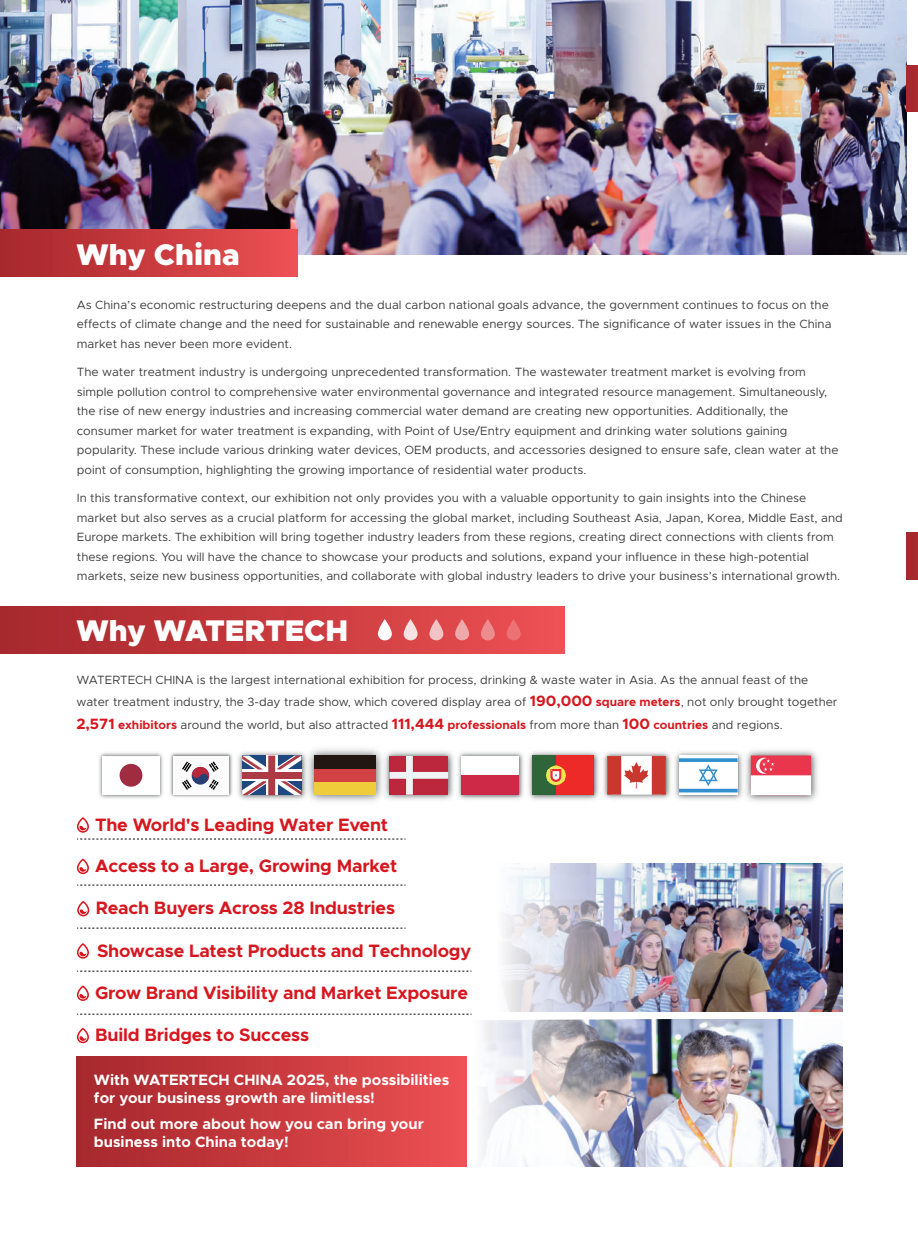
<style>
.page{position:relative;width:918px;height:1238px;background:#fff}
.page>*{position:absolute;margin:0;border:0;box-sizing:border-box;transform-origin:0 0}
.t1{font:900 30px "Metropolis";color:#fff}
.t2{font:700 18px "Metropolis";letter-spacing:-.01em;color:#d7171f}
.t3{font:700 15px/18px "Metropolis";color:#fff}
.t4{font:12px/19.5px "Metropolis";color:#3e3e3f}
.s1{font-weight:700;font-size:15px;color:#d7171f}
.s2{font-weight:700;color:#d7171f}
</style>
<div class="page">
<img style="left:0;top:0;width:906px;height:254px">
<div style="left:906px;top:65px;width:11px;height:47px;background:#a7292e"></div>
<div style="left:906px;top:532px;width:11px;height:47px;background:#a7292e"></div>
<div style="left:0;top:606px;width:564px;height:47px;background:linear-gradient(to right,#a5272b,#ed5054)"></div>
<svg style="left:378px;top:619px;width:14px;height:21px"></svg>
<svg style="left:403px;top:619px;width:14px;height:21px"></svg>
<svg style="left:429px;top:619px;width:14px;height:21px"></svg>
<svg style="left:455px;top:619px;width:14px;height:21px"></svg>
<svg style="left:481px;top:619px;width:13px;height:21px"></svg>
<svg style="left:506px;top:619px;width:14px;height:21px"></svg>
<img style="left:702px;top:863px;width:140px;height:148px">
<img style="left:680px;top:1019px;width:162px;height:147px">
<img style="left:421px;top:1014px;width:259px;height:152px">
<img style="left:443px;top:863px;width:259px;height:156px">
<svg style="left:77px;top:817px;width:12px;height:15px"></svg>
<img style="left:170px;top:752px;width:63px;height:46px">
<div style="left:173px;top:756px;width:56px;height:38px;background:#fbfbfc"></div>
<svg style="left:182px;top:761px;width:36px;height:29px"></svg>
<img style="left:238px;top:752px;width:63px;height:48px">
<svg style="left:242px;top:755px;width:59px;height:40px"></svg>
<div style="left:242px;top:772px;width:59px;height:6px;background:#ac3b46"></div>
<img style="left:301px;top:748px;width:79px;height:54px">
<div style="left:314px;top:781px;width:62px;height:14px;background:#eecc3a"></div>
<div style="left:314px;top:768px;width:62px;height:14px;background:#d24144"></div>
<div style="left:314px;top:755px;width:62px;height:13px;background:#221612"></div>
<img style="left:380px;top:751px;width:74px;height:49px">
<svg style="left:389px;top:756px;width:59px;height:38px"></svg>
<img style="left:458px;top:752px;width:66px;height:48px">
<div style="left:461px;top:756px;width:58px;height:19px;background:#fff"></div>
<div style="left:461px;top:775px;width:58px;height:19px;background:#ce2947"></div>
<img style="left:528px;top:751px;width:71px;height:49px">
<div style="left:532px;top:755px;width:62px;height:40px;background:#ee2a29"></div>
<div style="left:532px;top:755px;width:23px;height:39px;background:#2e6539"></div>
<svg style="left:546px;top:765px;width:19px;height:20px"></svg>
<img style="left:603px;top:752px;width:67px;height:47px">
<svg style="left:607px;top:756px;width:58px;height:38px"></svg>
<img style="left:670px;top:752px;width:69px;height:48px">
<div style="left:678px;top:755px;width:59px;height:39px;background:linear-gradient(to right,#fff,#fff)"></div>
<svg style="left:678px;top:758px;width:59px;height:34px"></svg>
<img style="left:739px;top:750px;width:79px;height:52px">
<svg style="left:750px;top:755px;width:60px;height:40px"></svg>
<img style="left:99px;top:752px;width:64px;height:47px">
<svg style="left:103px;top:756px;width:57px;height:38px"></svg>
<div style="left:119px;top:763px;width:23px;height:23px;background:#a02c42;border-radius:50%"></div>
<div style="left:77px;top:1056px;width:389px;height:109px;background:linear-gradient(to right,#a5272b,#ed5053)"></div>
<svg style="left:77px;top:1027px;width:12px;height:16px"></svg>
<svg style="left:77px;top:985px;width:12px;height:15px"></svg>
<svg style="left:77px;top:858px;width:12px;height:16px"></svg>
<svg style="left:77px;top:901px;width:12px;height:15px"></svg>
<svg style="left:77px;top:943px;width:12px;height:15px"></svg>
<svg style="left:77px;top:884px;width:328px;height:1px"></svg>
<svg style="left:77px;top:838px;width:328px;height:1px"></svg>
<svg style="left:77px;top:927px;width:328px;height:1px"></svg>
<svg style="left:77px;top:970px;width:394px;height:1px"></svg>
<svg style="left:77px;top:1013px;width:394px;height:1px"></svg>
<div style="left:0;top:229px;width:298px;height:47px;background:linear-gradient(to right,#a5272b,#ed5053)"></div>
<h1 class="t1" style="left:76px;top:235px;width:165px">Why China</h1>
<p class="t4" style="left:77px;top:295px;width:756px">As China’s economic restructuring deepens and the dual carbon national goals advance, the government continues to focus on the effects of climate change and the need for sustainable and renewable energy sources. The significance of water issues in the China market has never been more evident.</p>
<p class="t4" style="left:77px;top:362px;width:763px">The water treatment industry is undergoing unprecedented transformation. The wastewater treatment market is evolving from simple pollution control to comprehensive water environmental governance and integrated resource management. Simultaneously, the rise of new energy industries and increasing commercial water demand are creating new opportunities. Additionally, the consumer market for water treatment is expanding, with Point of Use/Entry equipment and drinking water solutions gaining popularity. These include various drinking water devices, OEM products, and accessories designed to ensure safe, clean water at the point of consumption, highlighting the growing importance of residential water products.</p>
<p class="t4" style="left:77px;top:488px;width:767px">In this transformative context, our exhibition not only provides you with a valuable opportunity to gain insights into the Chinese market but also serves as a crucial platform for accessing the global market, including Southeast Asia, Japan, Korea, Middle East, and Europe markets. The exhibition will bring together industry leaders from these regions, creating direct connections with clients from these regions. You will have the chance to showcase your products and solutions, expand your influence in these high-potential markets, seize new business opportunities, and collaborate with global industry leaders to drive your business’s international growth.</p>
<h1 class="t1" style="left:76px;top:611px;width:273px">Why WATERTECH</h1>
<p class="t4" style="left:76px;top:668px;width:762px;line-height:22.5px">WATERTECH CHINA is the largest international exhibition for process, drinking &amp; waste water in Asia. As the annual feast of the water treatment industry, the 3-day trade show, which covered display area of <span class="s1">190,000</span> <span class="s2">square meters</span>, not only brought together<br><span class="s1">2,571</span> <span class="s2">exhibitors</span> around the world, but also attracted <span class="s1">111,444</span> <span class="s2">professionals</span> from more than <span class="s1">100</span> <span class="s2">countries</span> and regions.</p>
<h2 class="t2" style="left:95px;top:813px;width:294px">The World's Leading Water Event</h2>
<h2 class="t2" style="left:95px;top:854px;width:303px">Access to a Large, Growing Market</h2>
<h2 class="t2" style="left:96px;top:896px;width:301px">Reach Buyers Across 28 Industries</h2>
<h2 class="t2" style="left:97px;top:939px;width:375px">Showcase Latest Products and Technology</h2>
<h2 class="t2" style="left:95px;top:981px;width:374px">Grow Brand Visibility and Market Exposure</h2>
<h2 class="t2" style="left:95px;top:1023px;width:215px">Build Bridges to Success</h2>
<p class="t3" style="left:94px;top:1071px;width:356px">With WATERTECH CHINA 2025, the possibilities for your business growth are limitless!</p>
<p class="t3" style="left:94px;top:1114px;width:331px">Find out more about how you can bring your business into China today!</p>
</div>
